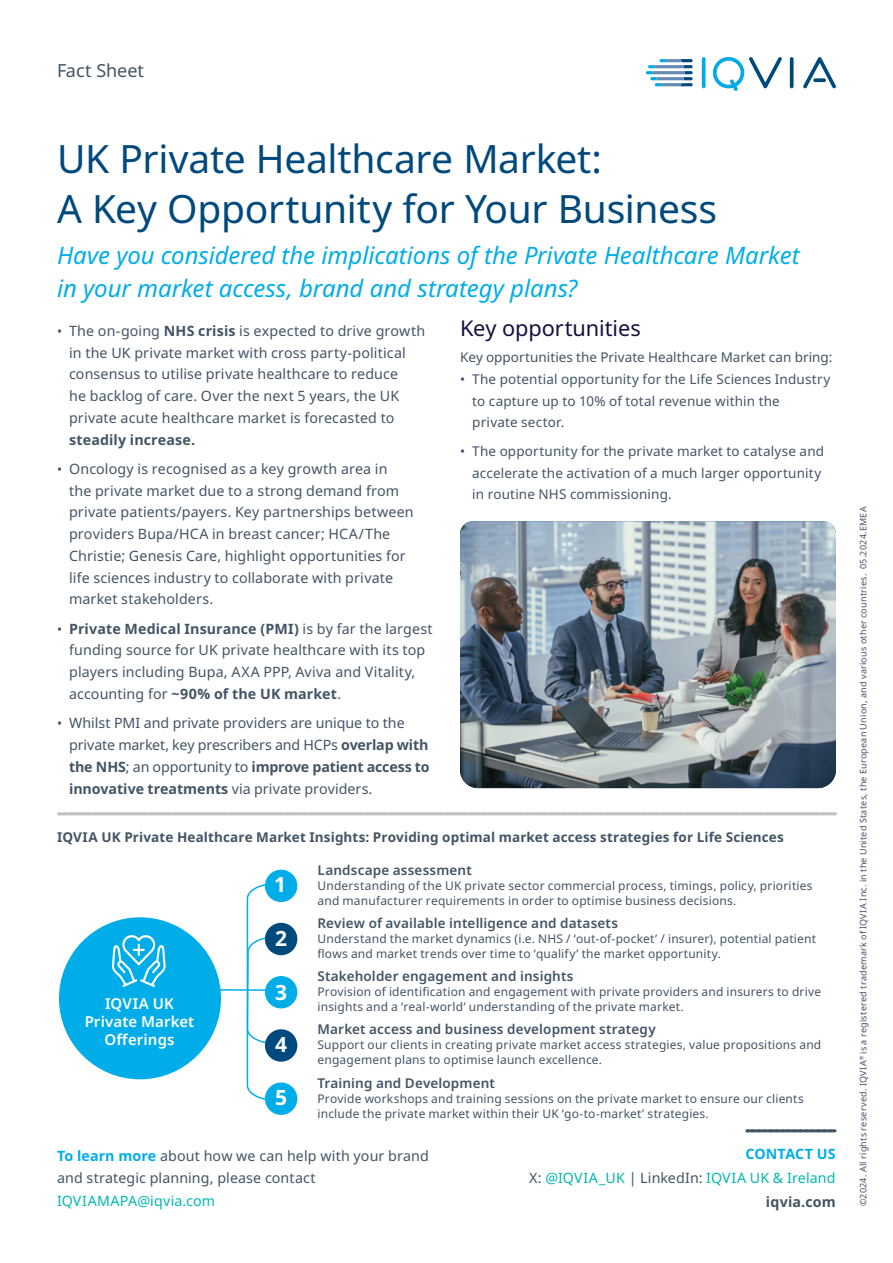
<style>
.page{position:relative;width:893px;height:1263px;background:#fff}
.page>*{position:absolute;margin:0;border:0;box-sizing:border-box;transform-origin:0 0}
.t1{font:39px/49.5px "Noto Sans";letter-spacing:-.01em;color:#00497c}
.t2{font:italic 24px/33px "Noto Sans";letter-spacing:-.005em;color:#00ade8}
.t3{font:21.75px "Noto Sans";letter-spacing:-.005em;color:#161042}
.t4{font:700 21px "Noto Sans";color:#fff}
.t5{font:18px "Noto Sans";color:#435465}
.t6{font:600 15px/18px "Noto Sans";letter-spacing:.005em;color:#fff;text-align:center}
.t7{font:14.25px/21.8px "Noto Sans";letter-spacing:.01em;color:#435465}
.t8{font:14.25px/24px "Noto Sans";letter-spacing:.01em;color:#00b8b0;text-align:right}
.t9{font:700 14.25px "Noto Sans";letter-spacing:.01em;color:#435465}
.t10{font:13.5px/21.8px "Noto Sans";letter-spacing:.01em;color:#435465}
.t11{font:600 13.5px "Noto Sans";letter-spacing:.01em;color:#435465}
.t12{font:700 13.5px "Noto Sans";letter-spacing:.01em;color:#435465}
.t13{font:12px/15px "Noto Sans";letter-spacing:.015em;color:#435465}
.t14{font:9px "Noto Sans";letter-spacing:.025em;color:#435465}
.s1{font-size:13.5px}
.s2{font-weight:700}
.s3{font-weight:700;color:#00ade8}
.s4{color:#435465}
.s5{font-weight:700;color:#435465}
</style>
<div class="page">
<div style="left:59px;top:917px;width:162px;height:162px;background:#00ade8;border-radius:50%"></div>
<svg style="left:246px;top:884px;width:25px;height:216px"></svg>
<hr style="left:204px;top:989px;width:66px;height:2px;background:#00ade8">
<div style="left:265px;top:870px;width:32px;height:32px;background:#00ade8;border-radius:50%"></div>
<div style="left:265px;top:923px;width:32px;height:32px;background:#00497c;border-radius:50%"></div>
<div style="left:265px;top:976px;width:32px;height:32px;background:#00ade8;border-radius:50%"></div>
<div style="left:265px;top:1029px;width:32px;height:33px;background:#00497c;border-radius:50%"></div>
<div style="left:265px;top:1082px;width:32px;height:33px;background:#00ade8;border-radius:50%"></div>
<svg style="left:747px;top:1129px;width:88px;height:3px"></svg>
<svg style="left:59px;top:812px;width:776px;height:3px;background:#c7c7cc"></svg>
<svg style="left:112px;top:935px;width:54px;height:52px"></svg>
<img style="left:460px;top:521px;width:376px;height:267px">
<hr style="left:702px;top:57px;width:3px;height:31px;background:#00aae7;border-radius:2px">
<hr style="left:790px;top:57px;width:3px;height:31px;background:#00497c;border-radius:2px">
<svg style="left:712px;top:57px;width:70px;height:34px"></svg>
<svg style="left:803px;top:57px;width:33px;height:32px"></svg>
<svg style="left:646px;top:59px;width:47px;height:27px"></svg>
<p class="t5" style="left:57px;top:58px;width:89px">Fact Sheet</p>
<h1 class="t1" style="left:57px;top:135px;width:662px">UK Private Healthcare Market:<br>A Key Opportunity for Your Business</h1>
<h2 class="t2" style="left:57px;top:239px;width:744px">Have you considered the implications of the Private Healthcare Market in your market access, brand and strategy plans?</h2>
<p class="t7" style="left:69px;top:320px;width:358px;text-indent:-12px"><span class="s1">•</span> The on-going <span class="s2">NHS crisis</span> is expected to drive growth in the UK private market with cross party-political consensus to utilise private healthcare to reduce<br>he backlog of care. Over the next 5 years, the UK private acute healthcare market is forecasted to</p>
<p class="t9" style="left:69px;top:429px;width:128px">steadily increase.</p>
<p class="t7" style="left:69px;top:458px;width:346px;text-indent:-12px"><span class="s1">•</span> Oncology is recognised as a key growth area in<br>the private market due to a strong demand from private patients/payers. Key partnerships between providers Bupa/HCA in breast cancer; HCA/The Christie; Genesis Care, highlight opportunities for life sciences industry to collaborate with private market stakeholders.</p>
<p class="t7" style="left:69px;top:618px;width:365px;text-indent:-12px"><span class="s1">•</span> <span class="s2">Private Medical Insurance (PMI)</span> is by far the largest funding source for UK private healthcare with its top players including Bupa, AXA PPP, Aviva and Vitality, accounting for <span class="s2">~90% of the UK market</span>.</p>
<p class="t7" style="left:69px;top:712px;width:362px;text-indent:-12px"><span class="s1">•</span> Whilst PMI and private providers are unique to the private market, key prescribers and HCPs <span class="s2">overlap with the NHS</span>; an opportunity to <span class="s2">improve patient access to innovative treatments</span> via private providers.</p>
<h3 class="t3" style="left:460px;top:313px;width:182px">Key opportunities</h3>
<p class="t10" style="left:460px;top:347px;width:374px">Key opportunities the Private Healthcare Market can bring:</p>
<p class="t10" style="left:472px;top:368px;width:359px;text-indent:-12px">• The potential opportunity for the Life Sciences Industry to capture up to 10% of total revenue within the<br>private sector.</p>
<p class="t10" style="left:472px;top:440px;width:353px;text-indent:-12px">• The opportunity for the private market to catalyse and accelerate the activation of a much larger opportunity in routine NHS commissioning.</p>
<p class="t12" style="left:57px;top:828px;width:728px">IQVIA UK Private Healthcare Market Insights: Providing optimal market access strategies for Life Sciences</p>
<p class="t6" style="left:85px;top:995px;width:111px">IQVIA UK<br>Private Market<br>Offerings</p>
<h3 class="t4" style="left:274px;top:870px;width:14px">1</h3>
<h3 class="t4" style="left:275px;top:923px;width:14px">2</h3>
<h3 class="t4" style="left:275px;top:978px;width:14px">3</h3>
<h3 class="t4" style="left:275px;top:1030px;width:14px">4</h3>
<h3 class="t4" style="left:275px;top:1083px;width:14px">5</h3>
<p class="t11" style="left:318px;top:860px;width:156px">Landscape assessment</p>
<p class="t13" style="left:318px;top:878px;width:497px">Understanding of the UK private sector commercial process, timings, policy, priorities and manufacturer requirements in order to optimise business decisions.</p>
<p class="t11" style="left:318px;top:913px;width:302px">Review of available intelligence and datasets</p>
<p class="t13" style="left:318px;top:931px;width:500px">Understand the market dynamics (i.e. NHS / ‘out-of-pocket’ / insurer), potential patient flows and market trends over time to ‘qualify’ the market opportunity.</p>
<p class="t11" style="left:318px;top:967px;width:257px">Stakeholder engagement and insights</p>
<p class="t13" style="left:318px;top:984px;width:505px">Provision of identification and engagement with private providers and insurers to drive insights and a ‘real-world’ understanding of the private market.</p>
<p class="t11" style="left:318px;top:1020px;width:340px">Market access and business development strategy</p>
<p class="t13" style="left:318px;top:1038px;width:505px">Support our clients in creating private market access strategies, value propositions and engagement plans to optimise launch excellence.</p>
<p class="t11" style="left:318px;top:1073px;width:179px">Training and Development</p>
<p class="t13" style="left:318px;top:1091px;width:488px">Provide workshops and training sessions on the private market to ensure our clients include the private market within their UK ‘go-to-market’ strategies.</p>
<p class="t7" style="left:57px;top:1145px;width:373px;line-height:22.5px"><span class="s3">To learn more</span> about how we can help with your brand and strategic planning, please contact</p>
<p class="t8" style="left:57px;top:1189px;width:160px">IQVIAMAPA@iqvia.com</p>
<p class="t8" style="left:529px;top:1142px;width:308px"><span class="s3">CONTACT US<br></span><span class="s4">X:</span> @IQVIA_UK <span class="s4">| LinkedIn:</span> IQVIA UK &amp; Ireland <span class="s5">iqvia.com</span></p>
<p class="t14" style="left:857px;top:1206px;width:701px;rotate:-90deg">©2024. All rights reserved. IQVIA<sup>®</sup> is a registered trademark of IQVIA Inc. in the United States, the European Union, and various other countries. 05.2024.EMEA</p>
</div>
